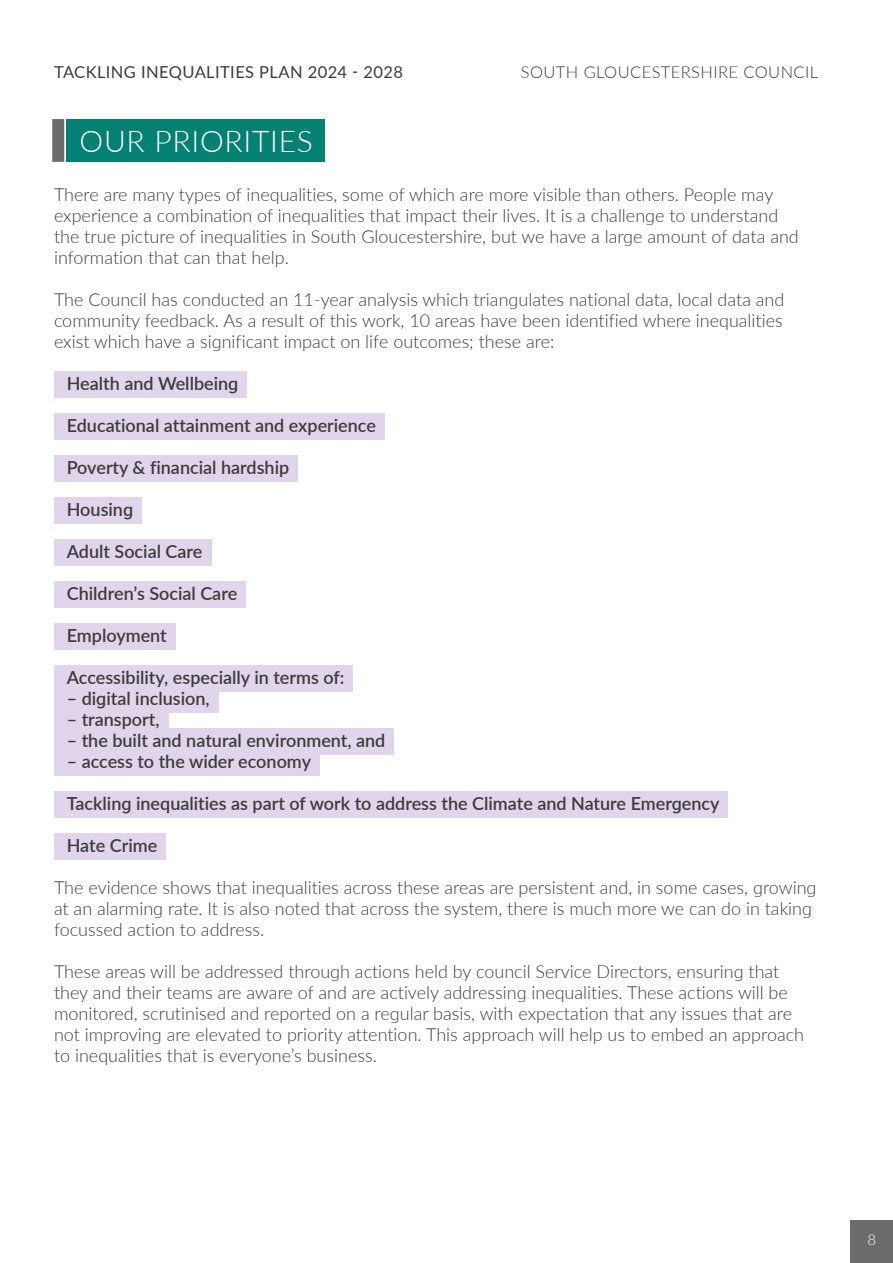
<style>
.page{position:relative;width:893px;height:1263px;background:#fff}
.page>*{position:absolute;margin:0;border:0;box-sizing:border-box;transform-origin:0 0}
.t1{font:300 30px "Lato";letter-spacing:.025em;color:#fff}
.Body{font:300 18px/21px "Lato";color:#3c3c3b}
.Shaded_text{font:600 18px "Lato";color:#3c3c3b}
.t2{font:16.5px "Lato";letter-spacing:.025em;color:#3c3c3b}
.t3{font:300 16.5px "Lato";letter-spacing:.025em;color:#3c3c3b}
.t4{font:300 15px "Lato";color:#fff}
</style>
<div class="page">
<div style="left:850px;top:1220px;width:43px;height:43px;background:#6b6b6a"></div>
<div style="left:67px;top:119px;width:258px;height:43px;background:#058174"></div>
<div style="left:52px;top:119px;width:12px;height:43px;background:#6b6b6a"></div>
<div style="left:54px;top:371px;width:193px;height:27px;background:#e1d5eb"></div>
<div style="left:54px;top:413px;width:331px;height:27px;background:#e1d5eb"></div>
<div style="left:54px;top:455px;width:244px;height:27px;background:#e1d5eb"></div>
<div style="left:54px;top:497px;width:88px;height:27px;background:#e1d5eb"></div>
<div style="left:54px;top:539px;width:157px;height:27px;background:#e1d5eb"></div>
<div style="left:54px;top:581px;width:192px;height:27px;background:#e1d5eb"></div>
<div style="left:54px;top:623px;width:121px;height:27px;background:#e1d5eb"></div>
<div style="left:54px;top:665px;width:299px;height:27px;background:#e1d5eb"></div>
<div style="left:54px;top:686px;width:164px;height:27px;background:#e1d5eb"></div>
<div style="left:54px;top:707px;width:114px;height:27px;background:#e1d5eb"></div>
<div style="left:54px;top:728px;width:340px;height:27px;background:#e1d5eb"></div>
<div style="left:54px;top:749px;width:265px;height:27px;background:#e1d5eb"></div>
<div style="left:54px;top:791px;width:674px;height:27px;background:#e1d5eb"></div>
<div style="left:54px;top:833px;width:112px;height:27px;background:#e1d5eb"></div>
<p class="t2" style="left:54px;top:60px;width:350px">TACKLING INEQUALITIES PLAN 2024 - 2028</p>
<p class="t3" style="left:521px;top:61px;width:299px">SOUTH GLOUCESTERSHIRE COUNCIL</p>
<p class="t1" style="left:80px;top:120px;width:235px">OUR PRIORITIES</p>
<p class="Body" style="left:54px;top:183px;width:746px">There are many types of inequalities, some of which are more visible than others. People may experience a combination of inequalities that impact their lives. It is a challenge to understand the true picture of inequalities in South Gloucestershire, but we have a large amount of data and information that can that help.</p>
<p class="Body" style="left:54px;top:288px;width:732px;text-align:justify">The Council has conducted an 11-year analysis which triangulates national data, local data and community feedback. As a result of this work, 10 areas have been identified where inequalities exist which have a significant impact on life outcomes; these are:</p>
<p class="Shaded_text" style="left:67px;top:370px;width:173px">Health and Wellbeing</p>
<p class="Shaded_text" style="left:67px;top:412px;width:311px">Educational attainment and experience</p>
<p class="Shaded_text" style="left:67px;top:454px;width:224px">Poverty &amp; financial hardship</p>
<p class="Shaded_text" style="left:67px;top:496px;width:68px">Housing</p>
<p class="Shaded_text" style="left:67px;top:538px;width:137px">Adult Social Care</p>
<p class="Shaded_text" style="left:67px;top:580px;width:172px">Children’s Social Care</p>
<p class="Shaded_text" style="left:67px;top:622px;width:102px">Employment</p>
<p class="Shaded_text" style="left:67px;top:664px;width:279px">Accessibility, especially in terms of:</p>
<p class="Shaded_text" style="left:67px;top:685px;width:145px">– digital inclusion,</p>
<p class="Shaded_text" style="left:67px;top:706px;width:94px">– transport,</p>
<p class="Shaded_text" style="left:67px;top:727px;width:320px">– the built and natural environment, and</p>
<p class="Shaded_text" style="left:67px;top:748px;width:246px">– access to the wider economy</p>
<p class="Shaded_text" style="left:67px;top:790px;width:654px">Tackling inequalities as part of work to address the Climate and Nature Emergency</p>
<p class="Shaded_text" style="left:67px;top:832px;width:92px">Hate Crime</p>
<p class="Body" style="left:54px;top:876px;width:764px">The evidence shows that inequalities across these areas are persistent and, in some cases, growing at an alarming rate. It is also noted that across the system, there is much more we can do in taking focussed action to address.</p>
<p class="Body" style="left:54px;top:960px;width:752px">These areas will be addressed through actions held by council Service Directors, ensuring that they and their teams are aware of and are actively addressing inequalities. These actions will be monitored, scrutinised and reported on a regular basis, with expectation that any issues that are not improving are elevated to priority attention. This approach will help us to embed an approach to inequalities that is everyone’s business.</p>
<p class="t4" style="left:867px;top:1229px;width:10px">8</p>
</div>
